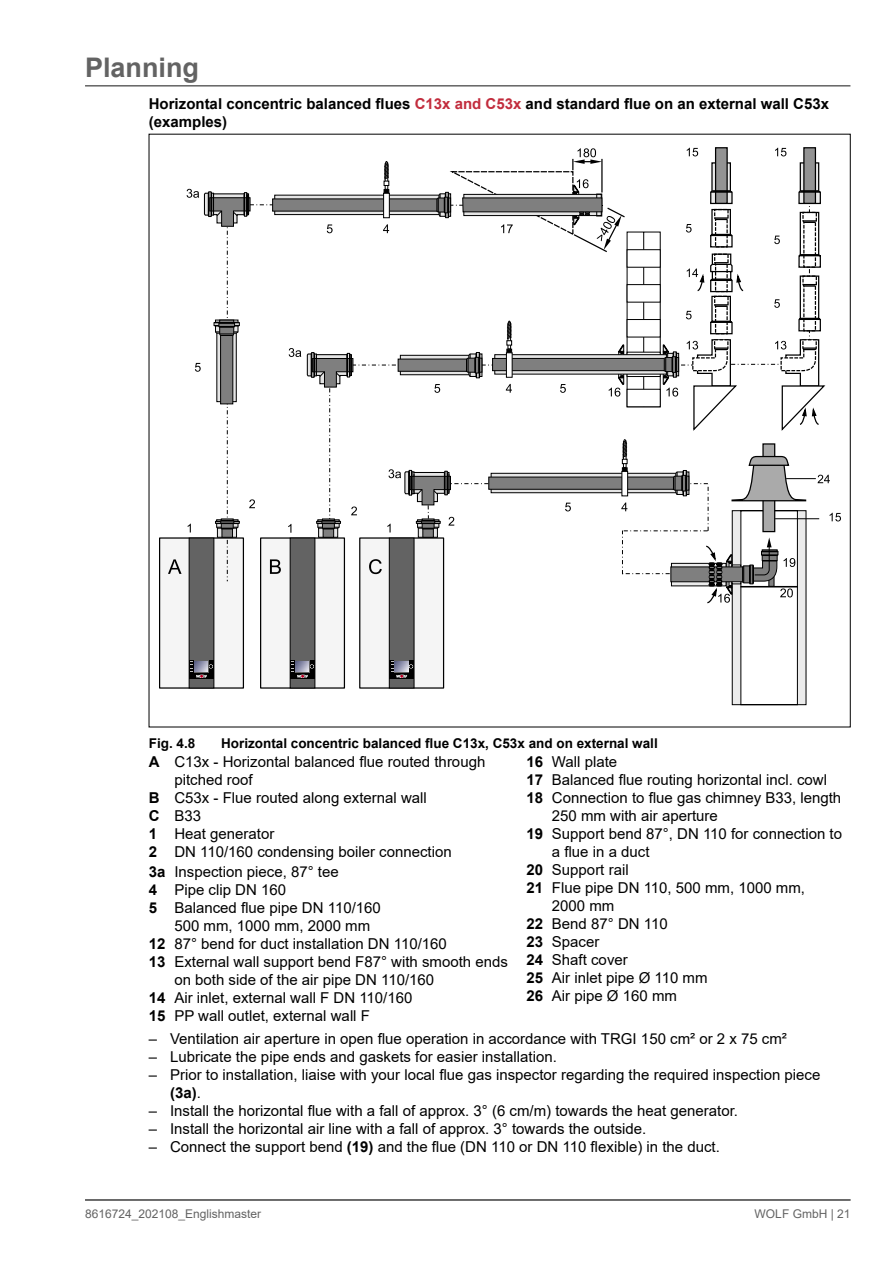
<style>
.page{position:relative;width:893px;height:1263px;background:#fff}
.page>*{position:absolute;margin:0;border:0;box-sizing:border-box;transform-origin:0 0}
.t1{font:700 27px "Arial";color:#636363}
.t2{font:15px/18px "Arial";color:#000}
.t3{font:700 15px/18px "Arial";color:#000}
.t4{font:700 13.5px "Arial";color:#000}
.t5{font:12px "Arial";color:#636363}
.s1{color:#c22c3d}
.s2{font-weight:700}
</style>
<div class="page">
<hr style="left:85px;top:85px;width:765px;height:2px;background:#636363">
<hr style="left:85px;top:1199px;width:765px;height:2px;background:#636363">
<svg style="left:188px;top:524px;width:3px;height:8px"></svg>
<div style="left:160px;top:538px;width:83px;height:150px;background:#f5f5f5"></div>
<div style="left:159px;top:537px;width:85px;height:152px;border:1px solid #000"></div>
<div style="left:189px;top:538px;width:25px;height:150px;background:#636363;border:1px solid #000"></div>
<svg style="left:189px;top:660px;width:25px;height:19px"></svg>
<svg style="left:191px;top:661px;width:22px;height:17px"></svg>
<svg style="left:194px;top:671px;width:14px;height:2px"></svg>
<svg style="left:194px;top:661px;width:14px;height:10px"></svg>
<svg style="left:213px;top:204px;width:144px;height:378px"></svg>
<svg style="left:213px;top:319px;width:27px;height:86px"></svg>
<svg style="left:195px;top:363px;width:6px;height:9px"></svg>
<svg style="left:215px;top:518px;width:25px;height:20px"></svg>
<svg style="left:316px;top:518px;width:25px;height:19px"></svg>
<svg style="left:249px;top:499px;width:6px;height:9px"></svg>
<svg style="left:351px;top:506px;width:6px;height:9px"></svg>
<svg style="left:187px;top:189px;width:64px;height:38px"></svg>
<div style="left:803px;top:147px;width:13px;height:57px;border:1px solid #000"></div>
<div style="left:715px;top:147px;width:13px;height:57px;border:1px solid #000"></div>
<svg style="left:272px;top:148px;width:554px;height:283px"></svg>
<svg style="left:818px;top:475px;width:12px;height:8px"></svg>
<hr style="left:786px;top:478px;width:30px;height:1px;background:#000">
<hr style="left:775px;top:518px;width:44px;height:1px;background:#000">
<svg style="left:829px;top:513px;width:12px;height:8px"></svg>
<div style="left:360px;top:538px;width:84px;height:150px;background:#f5f5f5"></div>
<div style="left:359px;top:537px;width:85px;height:152px;border:1px solid #000"></div>
<svg style="left:288px;top:524px;width:3px;height:9px"></svg>
<div style="left:261px;top:538px;width:83px;height:150px;background:#f5f5f5"></div>
<div style="left:260px;top:537px;width:85px;height:152px;border:1px solid #000"></div>
<div style="left:290px;top:538px;width:25px;height:150px;background:#636363;border:1px solid #000"></div>
<svg style="left:290px;top:660px;width:25px;height:19px"></svg>
<svg style="left:292px;top:661px;width:22px;height:17px"></svg>
<svg style="left:295px;top:671px;width:14px;height:2px"></svg>
<svg style="left:295px;top:661px;width:14px;height:10px"></svg>
<svg style="left:168px;top:559px;width:14px;height:15px"></svg>
<svg style="left:270px;top:559px;width:11px;height:15px"></svg>
<svg style="left:369px;top:439px;width:438px;height:266px"></svg>
<h1 class="t1" style="left:85px;top:48px;width:116px">Planning</h1>
<p class="t3" style="left:149px;top:95px;width:682px">Horizontal concentric balanced flues <span class="s1">C13x and C53x</span> and standard flue on an external wall C53x (examples)</p>
<p class="t4" style="left:149px;top:733px;width:48px">Fig. 4.8</p>
<p class="t4" style="left:221px;top:733px;width:438px">Horizontal concentric balanced flue C13x, C53x and on external wall</p>
<p class="t2" style="left:149px;top:753px;width:338px"><span class="s2">A</span> C13x - Horizontal balanced flue routed through</p>
<p class="t2" style="left:174px;top:771px;width:80px">pitched roof</p>
<p class="t2" style="left:149px;top:789px;width:280px"><span class="s2">B</span> C53x - Flue routed along external wall</p>
<p class="t2" style="left:149px;top:807px;width:54px"><span class="s2">C</span> B33</p>
<p class="t2" style="left:149px;top:825px;width:127px"><span class="s2">1</span> Heat generator</p>
<p class="t2" style="left:149px;top:843px;width:304px"><span class="s2">2</span> DN 110/160 condensing boiler connection</p>
<p class="t2" style="left:149px;top:862px;width:191px"><span class="s2">3a</span> Inspection piece, 87° tee</p>
<p class="t2" style="left:149px;top:880px;width:139px"><span class="s2">4</span> Pipe clip DN 160</p>
<p class="t2" style="left:149px;top:898px;width:234px"><span class="s2">5</span> Balanced flue pipe DN 110/160</p>
<p class="t2" style="left:174px;top:916px;width:197px">500 mm, 1000 mm, 2000 mm</p>
<p class="t2" style="left:149px;top:934px;width:300px"><span class="s2">12</span> 87° bend for duct installation DN 110/160</p>
<p class="t2" style="left:149px;top:952px;width:361px"><span class="s2">13</span> External wall support bend F87° with smooth ends</p>
<p class="t2" style="left:174px;top:970px;width:261px">on both side of the air pipe DN 110/160</p>
<p class="t2" style="left:149px;top:988px;width:265px"><span class="s2">14</span> Air inlet, external wall F DN 110/160</p>
<p class="t2" style="left:149px;top:1006px;width:223px"><span class="s2">15</span> PP wall outlet, external wall F</p>
<p class="t2" style="left:526px;top:753px;width:92px"><span class="s2">16</span> Wall plate</p>
<p class="t2" style="left:526px;top:771px;width:302px"><span class="s2">17</span> Balanced flue routing horizontal incl. cowl</p>
<p class="t2" style="left:526px;top:789px;width:316px"><span class="s2">18</span> Connection to flue gas chimney B33, length</p>
<p class="t2" style="left:552px;top:807px;width:167px">250 mm with air aperture</p>
<p class="t2" style="left:526px;top:825px;width:317px"><span class="s2">19</span> Support bend 87°, DN 110 for connection to</p>
<p class="t2" style="left:552px;top:843px;width:99px">a flue in a duct</p>
<p class="t2" style="left:526px;top:861px;width:104px"><span class="s2">20</span> Support rail</p>
<p class="t2" style="left:526px;top:879px;width:280px"><span class="s2">21</span> Flue pipe DN 110, 500 mm, 1000 mm,</p>
<p class="t2" style="left:552px;top:897px;width:64px">2000 mm</p>
<p class="t2" style="left:526px;top:915px;width:143px"><span class="s2">22</span> Bend 87° DN 110</p>
<p class="t2" style="left:526px;top:933px;width:75px"><span class="s2">23</span> Spacer</p>
<p class="t2" style="left:526px;top:951px;width:103px"><span class="s2">24</span> Shaft cover</p>
<p class="t2" style="left:526px;top:969px;width:183px"><span class="s2">25</span> Air inlet pipe Ø 110 mm</p>
<p class="t2" style="left:526px;top:987px;width:152px"><span class="s2">26</span> Air pipe Ø 160 mm</p>
<p class="t2" style="left:149px;top:1030px;width:639px">– Ventilation air aperture in open flue operation in accordance with TRGI 150 cm² or 2 x 75 cm²</p>
<p class="t2" style="left:149px;top:1048px;width:410px">– Lubricate the pipe ends and gaskets for easier installation.</p>
<p class="t2" style="left:170px;top:1066px;width:652px;text-indent:-21px">– Prior to installation, liaise with your local flue gas inspector regarding the required inspection piece <span class="s2">(3a)</span>.</p>
<p class="t2" style="left:149px;top:1102px;width:591px">– Install the horizontal flue with a fall of approx. 3° (6 cm/m) towards the heat generator.</p>
<p class="t2" style="left:149px;top:1120px;width:499px">– Install the horizontal air line with a fall of approx. 3° towards the outside.</p>
<p class="t2" style="left:149px;top:1138px;width:572px">– Connect the support bend <span class="s2">(19)</span> and the flue (DN 110 or DN 110 flexible) in the duct.</p>
<p class="t5" style="left:85px;top:1205px;width:178px">8616724_202108_Englishmaster</p>
<p class="t5" style="left:755px;top:1205px;width:97px">WOLF GmbH | 21</p>
</div>
